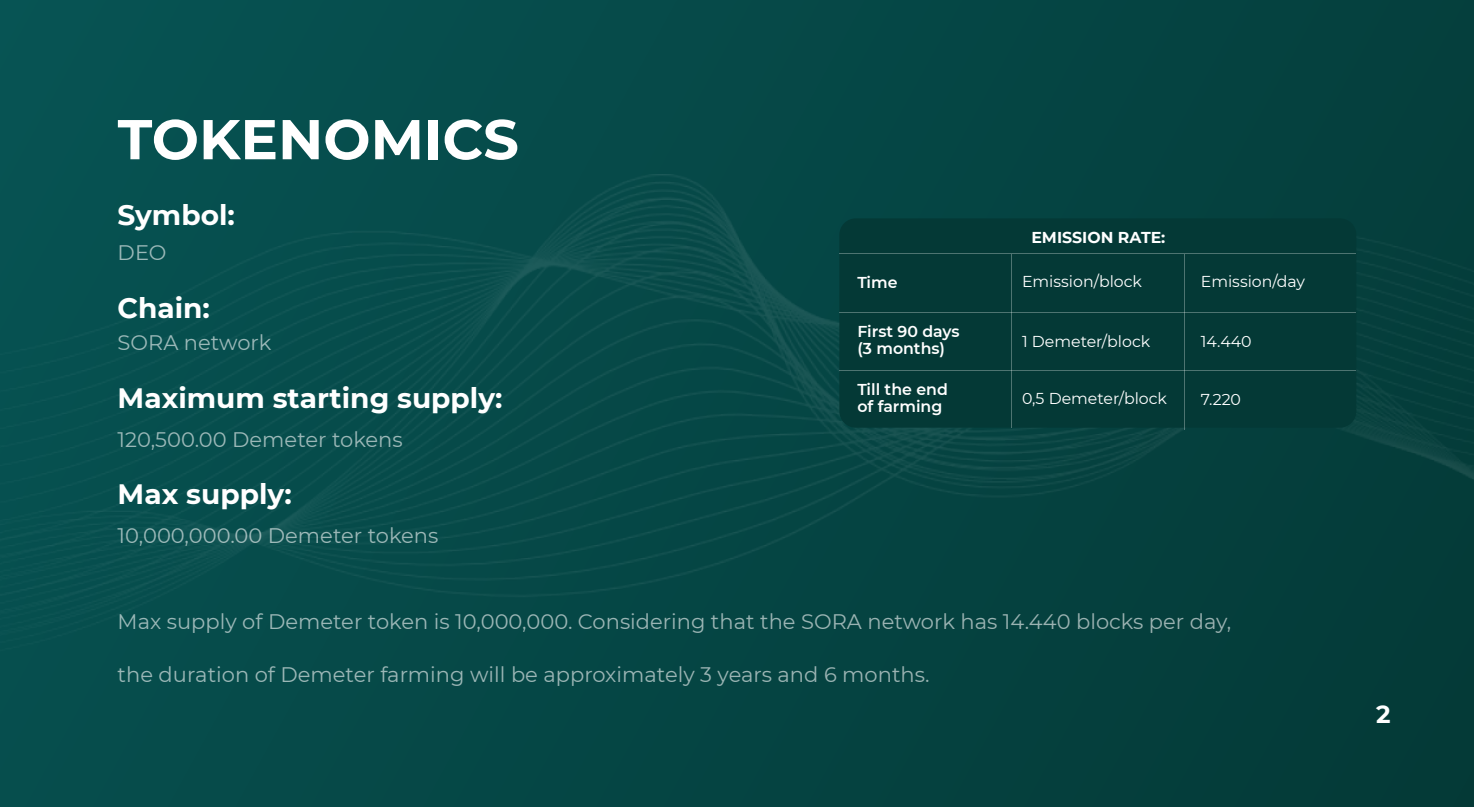
<style>
.page{position:relative;width:1474px;height:807px;background:#fff}
.page>*{position:absolute;margin:0;border:0;box-sizing:border-box;transform-origin:0 0}
.t1{font:700 56px "Montserrat";color:#fff}
.t2{font:700 28px "Montserrat";color:#fff}
.t3{font:700 24.5px "Montserrat";color:#fff}
.t4{font:21px "Montserrat";color:rgb(255 255 255/.6)}
.t5{font:15.75px "Montserrat";color:#fff}
.t6{font:600 15.75px/17.5px "Montserrat";color:#fff}
.t7{font:700 15.75px "Montserrat";color:#fff}
</style>
<div class="page">
<div style="left:0;top:0;width:1473px;height:806px;background:linear-gradient(to right,#065151,#043c3a)"></div>
<img style="left:0;top:174px;width:1473px;height:486px">
<div style="left:839px;top:218px;width:517px;height:209px;background:#043936;border-radius:16px"></div>
<hr style="left:839px;top:253px;width:517px;height:1px;background:#4e7471">
<hr style="left:839px;top:370px;width:517px;height:1px;background:#4e7471">
<hr style="left:1184px;top:254px;width:1px;height:175px;background:#4e7471">
<hr style="left:1011px;top:254px;width:1px;height:173px;background:#4e7471">
<h1 class="t1" style="left:118px;top:105px;width:403px">TOKENOMICS</h1>
<h2 class="t2" style="left:118px;top:198px;width:119px">Symbol:</h2>
<p class="t4" style="left:118px;top:240px;width:50px">DEO</p>
<h2 class="t2" style="left:118px;top:290px;width:94px">Chain:</h2>
<p class="t4" style="left:118px;top:330px;width:155px">SORA network</p>
<h2 class="t2" style="left:118px;top:380px;width:386px">Maximum starting supply:</h2>
<p class="t4" style="left:118px;top:426px;width:286px">120,500.00 Demeter tokens</p>
<h2 class="t2" style="left:118px;top:476px;width:175px">Max supply:</h2>
<p class="t4" style="left:118px;top:522px;width:322px">10,000,000.00 Demeter tokens</p>
<p class="t6" style="left:857px;top:273px;width:42px">Time</p>
<p class="t6" style="left:857px;top:322px;width:104px">First 90 days (3 months)</p>
<p class="t6" style="left:857px;top:380px;width:92px">Till the end of farming</p>
<p class="t7" style="left:1031px;top:227px;width:135px">EMISSION RATE:</p>
<p class="t5" style="left:1022px;top:271px;width:121px">Emission/block</p>
<p class="t5" style="left:1022px;top:331px;width:130px">1 Demeter/block</p>
<p class="t5" style="left:1200px;top:271px;width:106px">Emission/day</p>
<p class="t5" style="left:1200px;top:331px;width:52px">14.440</p>
<p class="t5" style="left:1022px;top:388px;width:146px">0,5 Demeter/block</p>
<p class="t5" style="left:1200px;top:389px;width:42px">7.220</p>
<p class="t4" style="left:118px;top:608px;width:1115px">Max supply of Demeter token is 10,000,000. Considering that the SORA network has 14.440 blocks per day,</p>
<p class="t4" style="left:118px;top:661px;width:813px">the duration of Demeter farming will be approximately 3 years and 6 months.</p>
<p class="t3" style="left:1375px;top:699px;width:16px">2</p>
</div>
